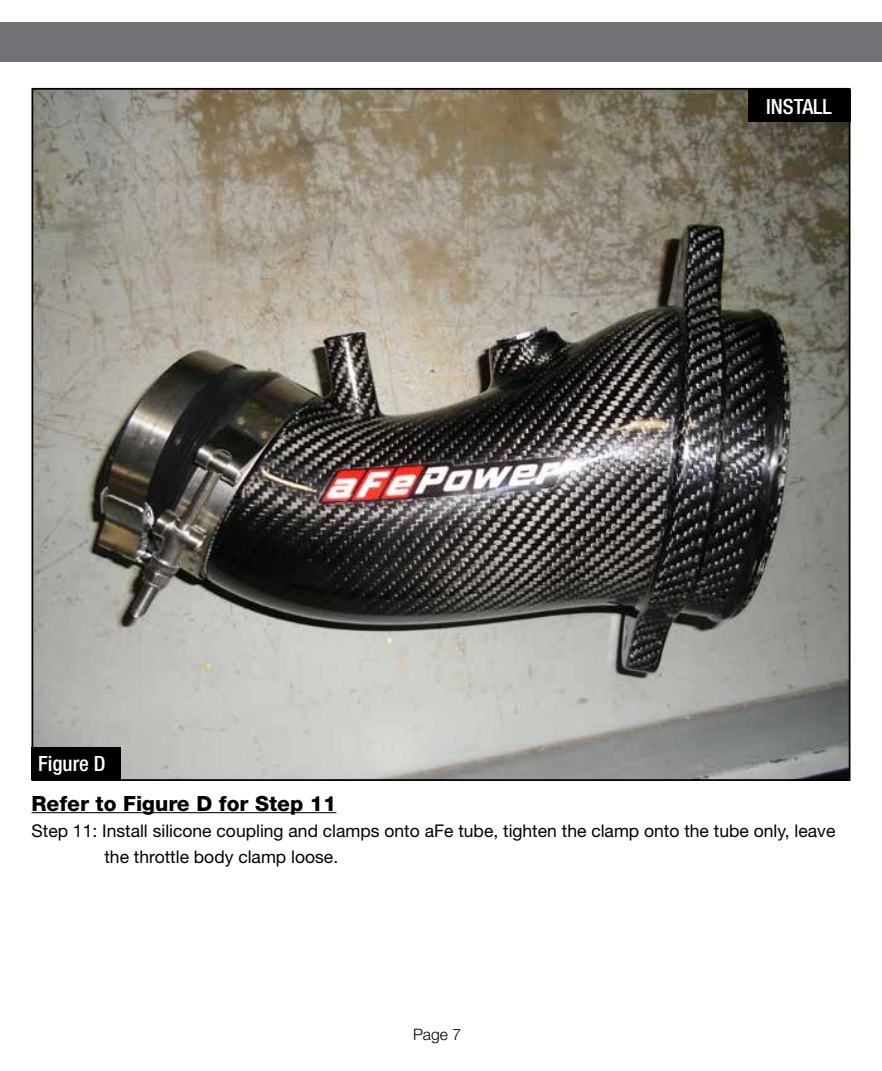
<style>
.page{position:relative;width:882px;height:1071px;background:#fff}
.page>*{position:absolute;margin:0;border:0;box-sizing:border-box;transform-origin:0 0}
.t1{font:800 21px "Helvetica Neue";color:#000}
.t2{font:500 condensed 21px "Helvetica Neue";color:#fff}
.t3{font:17.5px/26.2px "Helvetica Neue";color:#000}
.t4{font:300 15.75px "Helvetica Neue";color:#000}
</style>
<div class="page">
<img style="left:35px;top:91px;width:812px;height:687px">
<div style="left:0;top:23px;width:882px;height:39px;background:#717275"></div>
<hr style="left:32px;top:812px;width:304px;height:1px;background:#000">
<div style="left:32px;top:747px;width:89px;height:33px;background:#000"></div>
<div style="left:748px;top:89px;width:102px;height:33px;background:#000"></div>
<p class="t2" style="left:38px;top:751px;width:69px">Figure D</p>
<p class="t2" style="left:766px;top:94px;width:67px">INSTALL</p>
<p class="t1" style="left:32px;top:791px;width:306px">Refer to Figure D for Step 11</p>
<p class="t3" style="left:104px;top:817px;width:732px;text-indent:-73px">Step 11: Install silicone coupling and clamps onto aFe tube, tighten the clamp onto the tube only, leave the throttle body clamp loose.</p>
<p class="t4" style="left:413px;top:1024px;width:50px">Page 7</p>
</div>
